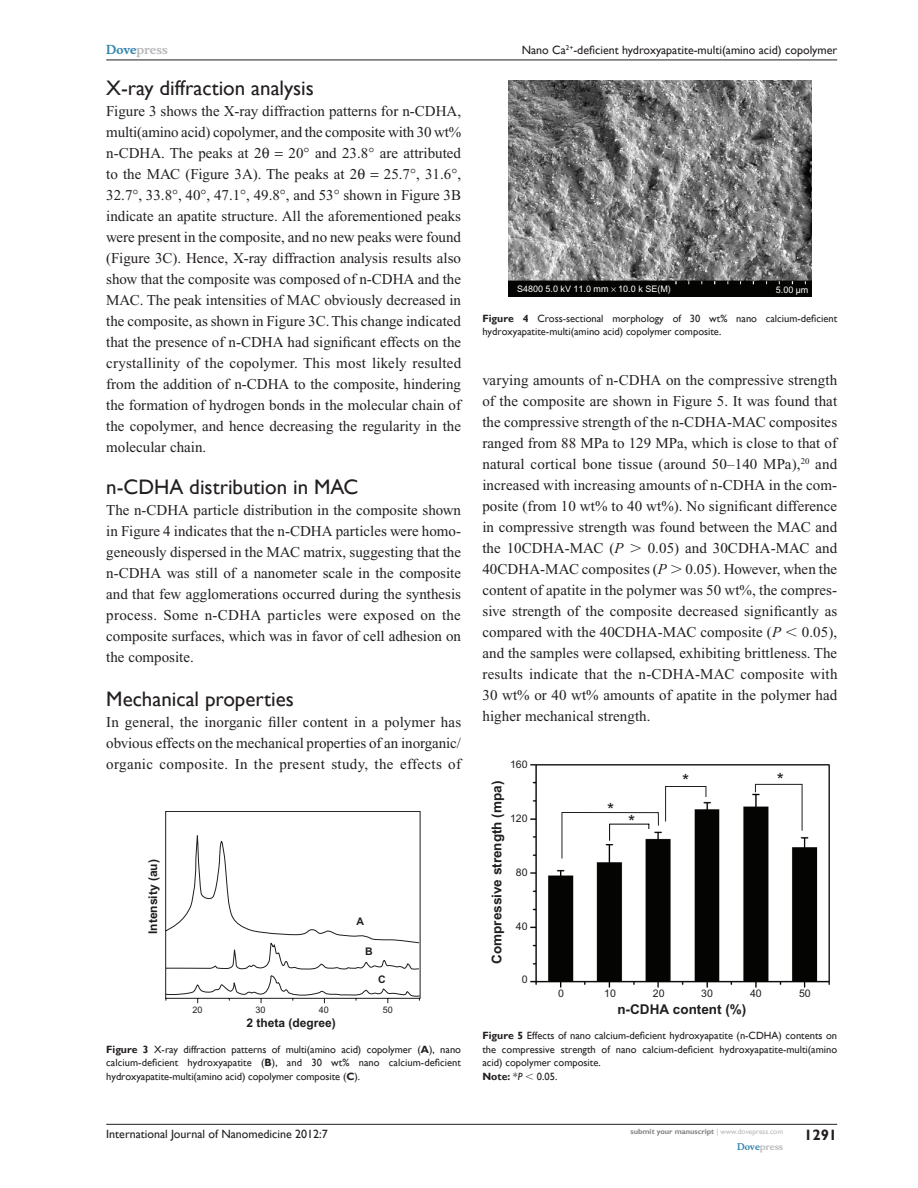
<style>
.page{position:relative;width:918px;height:1188px;background:#fff}
.page>*{position:absolute;margin:0;border:0;box-sizing:border-box;transform-origin:0 0}
.t1{font:21px "Gill Sans";color:#231f20}
.t2{font:18px "Arial";color:#201d1e}
.t3{font:15px/21px "Times New Roman";color:#231f20;text-align:justify}
.t4{font:700 15px "Gill Sans";color:#231f20}
.t5{font:700 13.5px "Arial";color:#201d1e}
.t6{font:12px "Gill Sans";color:#231f20}
.t7{font:700 12px "Arial";color:#201d1e}
.t8{font:700 12px "Musee";color:#b8b9bc}
.t9{font:10.5px/13.5px "Gill Sans";color:#231f20}
.t10{font:10.5px "Arial";color:#201d1e}
.t11{font:700 10.5px "Arial";color:#201d1e}
.t12{font:9px "Arial";color:#fff}
.t13{font:700 9px "Musee";color:#b8b9bc}
.t14{font:9px "Arial";color:#201d1e}
.t15{font:700 7.5px "Gill Sans";color:#808285}
.s1{color:#3485ae}
.s2{font-weight:700}
.s3{font-style:italic}
.s4{font-family:"Mathematical Pi One"}
.s5{font-weight:400;color:#b8b9bc}
</style>
<div class="page">
<svg style="left:165px;top:811px;width:255px;height:193px"></svg>
<img style="left:508px;top:81px;width:303px;height:215px">
<img style="left:530px;top:765px;width:300px;height:222px">
<svg style="left:561px;top:784px;width:242px;height:75px"></svg>
<hr style="left:106px;top:1124px;width:731px;height:1px;background:#231f20">
<hr style="left:106px;top:60px;width:731px;height:1px;background:#231f20">
<svg style="left:611px;top:287px;width:5px;height:5px"></svg>
<p class="t8" style="left:106px;top:43px;width:63px"><span class="s1">Dove</span>press</p>
<h1 class="t1" style="left:106px;top:76px;width:209px">X-ray diffraction analysis</h1>
<p class="t3" style="left:106px;top:101px;width:356px">Figure 3 shows the X-ray diffraction patterns for n-CDHA, multi(amino acid) copolymer, and the composite with 30 wt% n-CDHA. The peaks at 2</p>
<p class="t3" style="left:106px;top:143px;width:356px;text-indent:182px">20 and 23.8 are attributed to the MAC (Figure 3A). The peaks at 2</p>
<p class="t3" style="left:106px;top:164px;width:356px;text-indent:278px">25.7 , 31.6 , 32.7 , 33.8 , 40 , 47.1 , 49.8 , and 53 shown in Figure 3B indicate an apatite structure. All the aforementioned peaks were present in the composite, and no new peaks were found (Figure 3C). Hence, X-ray diffraction analysis results also show that the composite was composed of n-CDHA and the MAC. The peak intensities of MAC obviously decreased in the composite, as shown in Figure 3C. This change indicated that the presence of n-CDHA had significant effects on the crystallinity of the copolymer. This most likely resulted from the addition of n-CDHA to the composite, hindering the formation of hydrogen bonds in the molecular chain of the copolymer, and hence decreasing the regularity in the molecular chain.</p>
<h1 class="t1" style="left:106px;top:475px;width:254px">n-CDHA distribution in MAC</h1>
<p class="t3" style="left:106px;top:500px;width:356px">The n-CDHA particle distribution in the composite shown in Figure 4 indicates that the n-CDHA particles were homo&shy;geneously dispersed in the MAC matrix, suggesting that the n-CDHA was still of a nanometer scale in the composite and that few agglomerations occurred during the synthesis process. Some n-CDHA particles were exposed on the composite surfaces, which was in favor of cell adhesion on the composite.</p>
<h1 class="t1" style="left:106px;top:687px;width:189px">Mechanical properties</h1>
<p class="t3" style="left:106px;top:711px;width:357px">In general, the inorganic filler content in a polymer has obvious effects on the mechanical properties of an inorganic/ organic composite. In the present study, the effects of</p>
<p class="t7" style="left:146px;top:934px;width:76px;rotate:-90deg">Intensity (au)</p>
<p class="t11" style="left:357px;top:915px;width:9px">A</p>
<p class="t11" style="left:365px;top:946px;width:9px">B</p>
<p class="t11" style="left:378px;top:973px;width:9px">C</p>
<p class="t14" style="left:192px;top:1005px;width:12px">20</p>
<p class="t14" style="left:256px;top:1005px;width:12px">30</p>
<p class="t14" style="left:319px;top:1005px;width:12px">40</p>
<p class="t14" style="left:383px;top:1005px;width:12px">50</p>
<p class="t7" style="left:246px;top:1016px;width:91px">2 theta (degree)</p>
<p class="t9" style="left:106px;top:1042px;width:356px;text-align:justify"><span class="s2">Figure 3</span> X-ray diffraction patterns of multi(amino acid) copolymer (<span class="s2">A</span>), nano calcium-deficient hydroxyapatite (<span class="s2">B</span>), and 30 wt% nano calcium-deficient hydroxyapatite-multi(amino acid) copolymer composite (<span class="s2">C</span>).</p>
<p class="t6" style="left:106px;top:1127px;width:223px">International Journal of Nanomedicine 2012:7</p>
<p class="t6" style="left:522px;top:43px;width:317px">Nano Ca<sup>2+</sup>-deficient hydroxyapatite-multi(amino acid) copolymer</p>
<p class="t12" style="left:517px;top:284px;width:155px">S4800 5.0 kV 11.0 mm 10.0 k SE(M)</p>
<p class="t12" style="left:776px;top:284px;width:34px">5.00 µm</p>
<p class="t9" style="left:482px;top:312px;width:356px"><span class="s2">Figure 4</span> Cross-sectional morphology of 30 wt% nano calcium-deficient hydroxyapatite-multi(amino acid) copolymer composite.</p>
<p class="t3" style="left:482px;top:370px;width:357px">varying amounts of n-CDHA on the compressive strength of the composite are shown in Figure 5. It was found that the compressive strength of the n-CDHA-MAC composites ranged from 88 MPa to 129 MPa, which is close to that of natural cortical bone tissue (around 50–140 MPa),<sup>20</sup> and increased with increasing amounts of n-CDHA in the com&shy;posite (from 10 wt% to 40 wt%). No significant difference in compressive strength was found between the MAC and the 10CDHA-MAC (<span class="s3">P</span> <span class="s4">.</span> 0.05) and 30CDHA-MAC and 40CDHA-MAC composites (<span class="s3">P</span> <span class="s4">.</span> 0.05). However, when the content of apatite in the polymer was 50 wt%, the compres&shy;sive strength of the composite decreased significantly as compared with the 40CDHA-MAC composite (<span class="s3">P</span> <span class="s4">,</span> 0.05), and the samples were collapsed, exhibiting brittleness. The results indicate that the n-CDHA-MAC composite with 30 wt% or 40 wt% amounts of apatite in the polymer had higher mechanical strength.</p>
<p class="t10" style="left:510px;top:759px;width:19px">160</p>
<p class="t5" style="left:489px;top:964px;width:185px;rotate:-90deg">Compressive strength (mpa)</p>
<p class="t10" style="left:510px;top:812px;width:19px">120</p>
<p class="t10" style="left:516px;top:866px;width:13px">80</p>
<p class="t10" style="left:516px;top:920px;width:13px">40</p>
<p class="t10" style="left:522px;top:974px;width:7px">0</p>
<p class="t2" style="left:607px;top:799px;width:9px">*</p>
<p class="t2" style="left:628px;top:811px;width:9px">*</p>
<p class="t2" style="left:682px;top:771px;width:9px">*</p>
<p class="t2" style="left:777px;top:769px;width:9px">*</p>
<p class="t10" style="left:701px;top:987px;width:13px">30</p>
<p class="t10" style="left:750px;top:987px;width:13px">40</p>
<p class="t10" style="left:799px;top:987px;width:13px">50</p>
<p class="t9" style="left:482px;top:1029px;width:356px"><span class="s2">Figure 5</span> Effects of nano calcium-deficient hydroxyapatite (n-CDHA) contents on the compressive strength of nano calcium-deficient hydroxyapatite-multi(amino acid) copolymer composite.<br><span class="s2">Note:</span> *<span class="s3">P</span> <span class="s4">,</span> 0.05.</p>
<p class="t10" style="left:558px;top:987px;width:7px">0</p>
<p class="t10" style="left:604px;top:988px;width:13px">10</p>
<p class="t10" style="left:653px;top:987px;width:13px">20</p>
<p class="t5" style="left:617px;top:1001px;width:130px">n-CDHA content (%)</p>
<p class="t15" style="left:631px;top:1127px;width:154px">submit your manuscript <span class="s5">| www.dovepress.com</span></p>
<p class="t13" style="left:737px;top:1141px;width:48px"><span class="s1">Dove</span>press</p>
<p class="t4" style="left:804px;top:1126px;width:35px">1291</p>
</div>
